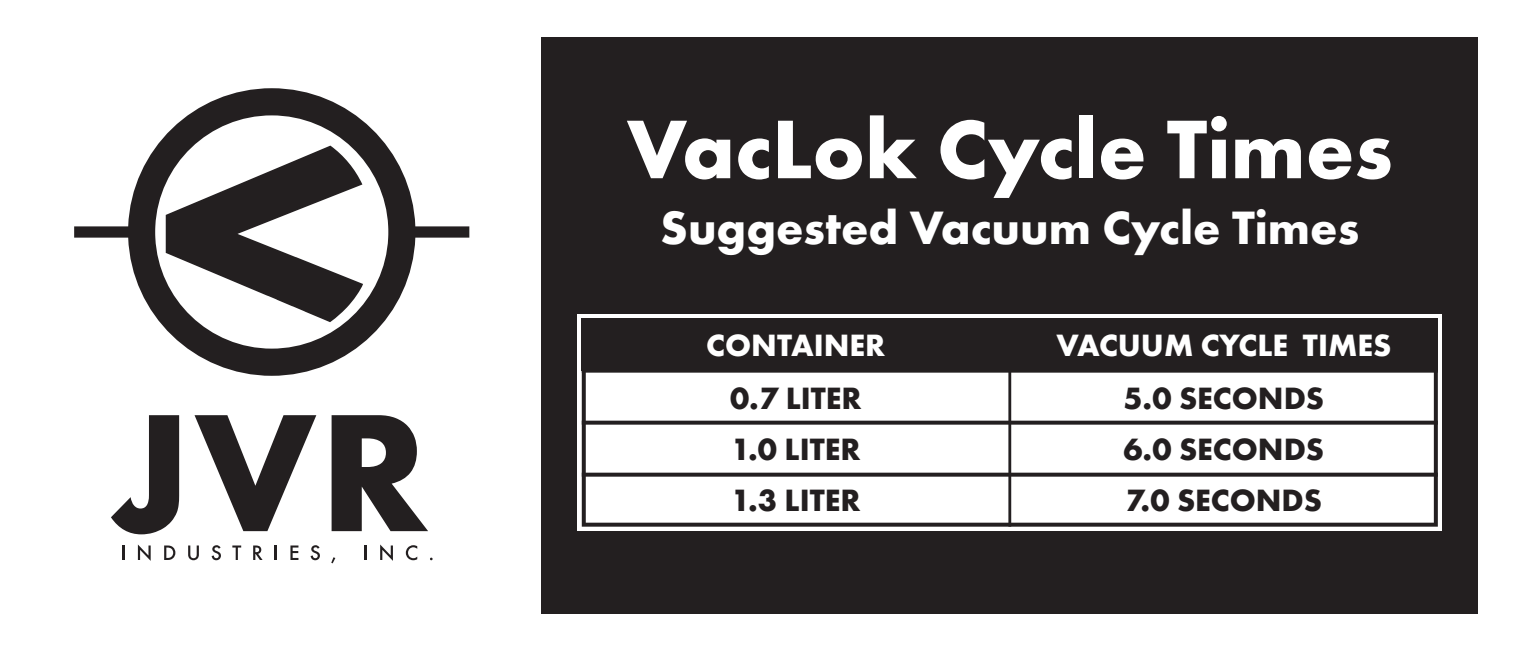
<style>
.page{position:relative;width:1515px;height:651px;background:#fff}
.page>*{position:absolute;margin:0;border:0;box-sizing:border-box;transform-origin:0 0}
.t1{font:700 86px "Futura PT";color:#fff}
.t2{font:700 48.4px "Futura PT";color:#fff}
.t3{font:700 32px/50.8px "Futura PT";color:#231f20;text-align:justify}
.t4{font:700 32px "Futura PT";color:#fff}
</style>
<div class="page">
<div style="left:542px;top:38px;width:936px;height:576px;background:#231f20"></div>
<div style="left:578px;top:315px;width:864px;height:216px;background:linear-gradient(to right,#fff,#fff)"></div>
<div style="left:582px;top:373px;width:856px;height:154px;background:#fff"></div>
<div style="left:582px;top:319px;width:856px;height:52px;background:#231f20"></div>
<svg style="left:582px;top:421px;width:856px;height:4px"></svg>
<svg style="left:582px;top:371px;width:856px;height:2px"></svg>
<svg style="left:582px;top:473px;width:856px;height:4px"></svg>
<hr style="left:1008px;top:347px;width:3px;height:180px;background:#231f20">
<svg style="left:74px;top:88px;width:395px;height:288px"></svg>
<svg style="left:111px;top:415px;width:68px;height:119px"></svg>
<svg style="left:195px;top:415px;width:121px;height:116px"></svg>
<svg style="left:332px;top:415px;width:96px;height:116px"></svg>
<svg style="left:122px;top:545px;width:2px;height:15px"></svg>
<svg style="left:138px;top:544px;width:13px;height:17px"></svg>
<svg style="left:164px;top:545px;width:11px;height:15px"></svg>
<svg style="left:188px;top:545px;width:11px;height:15px"></svg>
<svg style="left:212px;top:545px;width:9px;height:15px"></svg>
<svg style="left:232px;top:545px;width:9px;height:15px"></svg>
<svg style="left:253px;top:545px;width:10px;height:15px"></svg>
<svg style="left:275px;top:545px;width:2px;height:15px"></svg>
<svg style="left:290px;top:545px;width:8px;height:15px"></svg>
<svg style="left:311px;top:545px;width:9px;height:15px"></svg>
<svg style="left:331px;top:557px;width:4px;height:6px"></svg>
<hr style="left:364px;top:545px;width:3px;height:15px;background:#231f20">
<svg style="left:380px;top:544px;width:13px;height:17px"></svg>
<svg style="left:406px;top:545px;width:11px;height:15px"></svg>
<h1 class="t1" style="left:627px;top:94px;width:767px">VacLok Cycle Times</h1>
<h2 class="t2" style="left:660px;top:197px;width:701px">Suggested Vacuum Cycle Times</h2>
<p class="t4" style="left:706px;top:325px;width:181px">CONTAINER</p>
<p class="t4" style="left:1056px;top:325px;width:336px">VACUUM CYCLE TIMES</p>
<p class="t3" style="left:730px;top:372px;width:133px">0.7 LITER 1.0 LITER 1.3 LITER</p>
<p class="t3" style="left:1123px;top:372px;width:202px">5.0 SECONDS 6.0 SECONDS 7.0 SECONDS</p>
</div>
